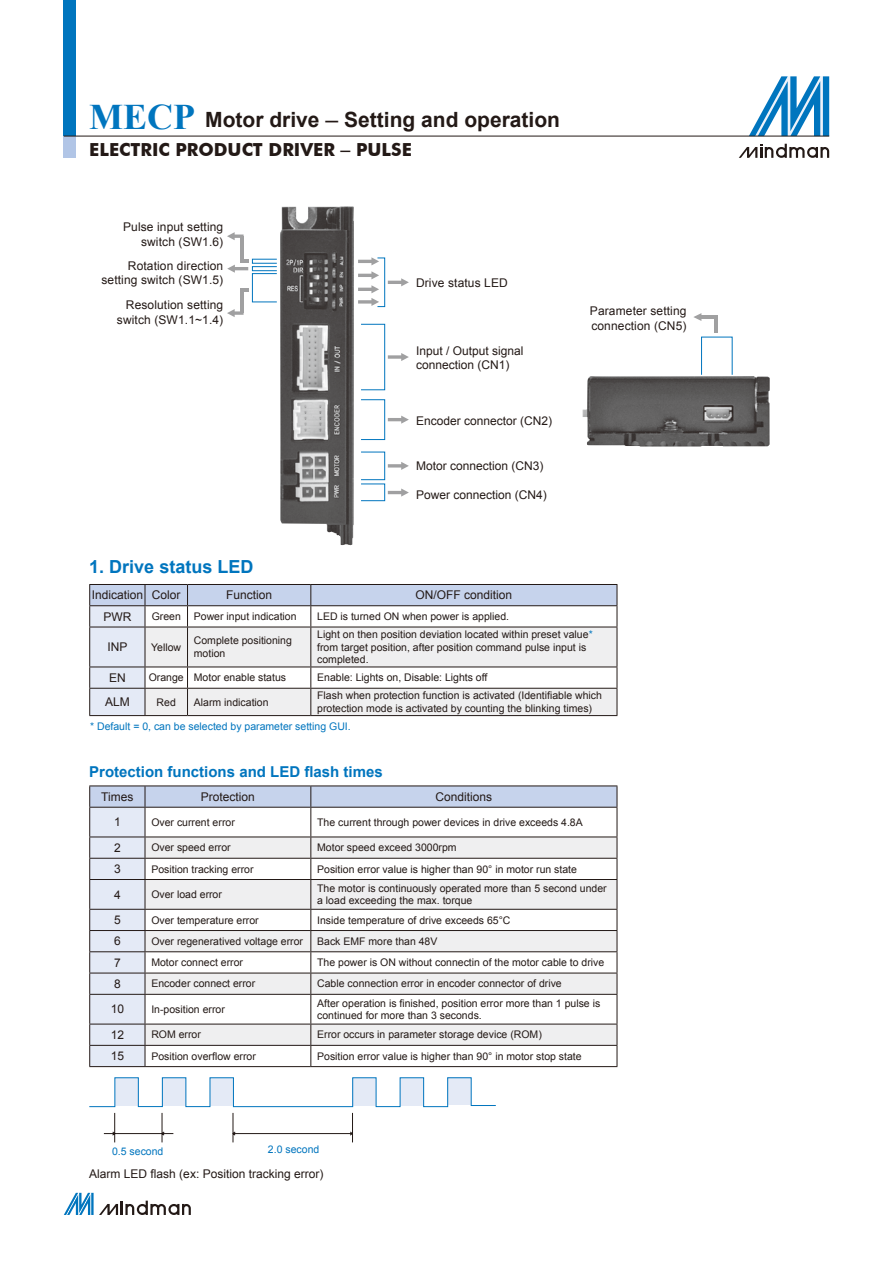
<style>
.page{position:relative;width:893px;height:1263px;background:#fff}
.page>*{position:absolute;margin:0;border:0;box-sizing:border-box;transform-origin:0 0}
.t1{font:700 21px "Arial";color:#231916}
.t2{font:700 18px "Futura BT";color:#231916}
.t3{font:700 18px "Arial";color:#0075be}
.t4{font:700 15px "Arial";color:#0075be}
.t5{font:12px/14.4px "Arial";color:#231916;text-align:right}
.t6{font:10.5px/12.6px "Arial";color:#231916}
.t7{font:10.5px "Arial";color:#0075be}
.s1{font-family:"Times New Roman";font-size:36px;color:#0075be}
.s2{font-weight:400}
.s3{font-family:"Arial";font-weight:400}
.s4{color:#0075be}
</style>
<div class="page">
<svg style="left:749px;top:76px;width:80px;height:60px"></svg>
<svg style="left:739px;top:144px;width:90px;height:14px"></svg>
<div style="left:64px;top:0;width:12px;height:136px;background:#0075be"></div>
<div style="left:64px;top:136px;width:12px;height:21px;background:#b1c5e6"></div>
<hr style="left:64px;top:136px;width:765px;height:1px;background:#231916">
<svg style="left:64px;top:1193px;width:127px;height:22px"></svg>
<svg style="left:89px;top:584px;width:529px;height:132px"></svg>
<hr style="left:89px;top:715px;width:56px;height:1px;background:#231916">
<hr style="left:145px;top:715px;width:43px;height:1px;background:#231916">
<hr style="left:188px;top:715px;width:123px;height:1px;background:#231916">
<hr style="left:311px;top:715px;width:306px;height:1px;background:#231916">
<hr style="left:89px;top:785px;width:56px;height:1px;background:#231916">
<hr style="left:145px;top:785px;width:166px;height:1px;background:#231916">
<hr style="left:311px;top:785px;width:306px;height:1px;background:#231916">
<svg style="left:89px;top:786px;width:529px;height:280px"></svg>
<hr style="left:89px;top:1066px;width:56px;height:1px;background:#231916">
<hr style="left:145px;top:1066px;width:166px;height:1px;background:#231916">
<hr style="left:311px;top:1066px;width:306px;height:1px;background:#231916">
<img style="left:280px;top:206px;width:74px;height:339px">
<img style="left:583px;top:376px;width:187px;height:71px">
<svg style="left:358px;top:257px;width:19px;height:8px"></svg>
<svg style="left:358px;top:271px;width:19px;height:8px"></svg>
<svg style="left:388px;top:278px;width:21px;height:8px"></svg>
<svg style="left:388px;top:353px;width:21px;height:8px"></svg>
<svg style="left:388px;top:416px;width:21px;height:8px"></svg>
<svg style="left:388px;top:462px;width:21px;height:8px"></svg>
<svg style="left:388px;top:488px;width:21px;height:9px"></svg>
<svg style="left:358px;top:285px;width:19px;height:21px"></svg>
<div style="left:252px;top:266px;width:25px;height:5px;border:1px solid #0075be"></div>
<div style="left:377px;top:257px;width:8px;height:50px;border:1px solid #0075be"></div>
<div style="left:361px;top:324px;width:24px;height:66px;border:1px solid #0075be"></div>
<div style="left:361px;top:399px;width:24px;height:41px;border:1px solid #0075be"></div>
<div style="left:361px;top:452px;width:24px;height:28px;border:1px solid #0075be"></div>
<div style="left:361px;top:483px;width:24px;height:18px;border:1px solid #0075be"></div>
<div style="left:252px;top:273px;width:25px;height:29px;border:1px solid #0075be"></div>
<hr style="left:715px;top:315px;width:3px;height:18px;background:#a0a0a1">
<hr style="left:700px;top:315px;width:18px;height:4px;background:#a0a0a1">
<svg style="left:693px;top:313px;width:8px;height:8px"></svg>
<svg style="left:227px;top:232px;width:17px;height:8px"></svg>
<hr style="left:240px;top:236px;width:4px;height:25px;background:#a0a0a1">
<svg style="left:227px;top:260px;width:21px;height:13px"></svg>
<svg style="left:227px;top:309px;width:17px;height:8px"></svg>
<hr style="left:240px;top:290px;width:4px;height:23px;background:#a0a0a1">
<svg style="left:240px;top:288px;width:8px;height:4px"></svg>
<svg style="left:89px;top:1077px;width:407px;height:66px"></svg>
<p class="t1" style="left:89px;top:106px;width:472px"><span class="s1">MECP</span> Motor drive <span class="s2">–</span> Setting and operation</p>
<p class="t2" style="left:89px;top:139px;width:324px">ELECTRIC PRODUCT DRIVER <span class="s3">–</span> PULSE</p>
<p class="t5" style="left:123px;top:220px;width:102px">Pulse input setting switch (SW1.6)</p>
<p class="t5" style="left:101px;top:258px;width:123px">Rotation direction setting switch (SW1.5)</p>
<p class="t5" style="left:117px;top:298px;width:108px">Resolution setting switch (SW1.1~1.4)</p>
<p class="t3" style="left:89px;top:554px;width:166px">1. Drive status LED</p>
<p class="t5" style="left:416px;top:275px;width:93px">Drive status LED</p>
<p class="t5" style="left:416px;top:344px;width:109px;text-align:left">Input / Output signal connection (CN1)</p>
<p class="t5" style="left:416px;top:413px;width:138px">Encoder connector (CN2)</p>
<p class="t5" style="left:416px;top:459px;width:129px">Motor connection (CN3)</p>
<p class="t5" style="left:416px;top:487px;width:132px">Power connection (CN4)</p>
<p class="t5" style="left:590px;top:304px;width:98px;text-align:left">Parameter setting connection (CN5)</p>
<p class="t5" style="left:92px;top:588px;width:53px">Indication</p>
<p class="t5" style="left:152px;top:588px;width:30px">Color</p>
<p class="t5" style="left:226px;top:588px;width:48px">Function</p>
<p class="t5" style="left:416px;top:588px;width:98px">ON/OFF condition</p>
<p class="t5" style="left:103px;top:609px;width:29px">PWR</p>
<p class="t6" style="left:152px;top:610px;width:31px">Green</p>
<p class="t6" style="left:194px;top:610px;width:104px">Power input indication</p>
<p class="t6" style="left:317px;top:610px;width:193px">LED is turned ON when power is applied.</p>
<p class="t5" style="left:107px;top:640px;width:22px">INP</p>
<p class="t6" style="left:151px;top:641px;width:31px">Yellow</p>
<p class="t6" style="left:194px;top:634px;width:100px">Complete positioning motion</p>
<p class="t6" style="left:317px;top:628px;width:277px">Light on then position deviation located within preset value<span class="s4">* </span>from target position, after position command pulse input is completed.</p>
<p class="t5" style="left:109px;top:670px;width:18px">EN</p>
<p class="t6" style="left:149px;top:671px;width:37px">Orange</p>
<p class="t6" style="left:194px;top:671px;width:94px">Motor enable status</p>
<p class="t6" style="left:317px;top:671px;width:172px">Enable: Lights on, Disable: Lights off</p>
<p class="t5" style="left:105px;top:695px;width:26px">ALM</p>
<p class="t6" style="left:157px;top:696px;width:21px">Red</p>
<p class="t6" style="left:194px;top:696px;width:76px">Alarm indication</p>
<p class="t6" style="left:317px;top:689px;width:286px">Flash when protection function is activated (Identifiable which protection mode is activated by counting the blinking times)</p>
<p class="t7" style="left:90px;top:720px;width:262px">* Default = 0, can be selected by parameter setting GUI.</p>
<p class="t4" style="left:89px;top:761px;width:295px">Protection functions and LED flash times</p>
<p class="t5" style="left:101px;top:789px;width:34px">Times</p>
<p class="t5" style="left:201px;top:789px;width:56px">Protection</p>
<p class="t5" style="left:436px;top:789px;width:58px">Conditions</p>
<p class="t5" style="left:114px;top:815px;width:8px">1</p>
<p class="t6" style="left:151px;top:816px;width:85px">Over current error</p>
<p class="t6" style="left:317px;top:816px;width:267px">The current through power devices in drive exceeds 4.8A</p>
<p class="t5" style="left:114px;top:840px;width:8px">2</p>
<p class="t6" style="left:151px;top:841px;width:81px">Over speed error</p>
<p class="t6" style="left:317px;top:841px;width:141px">Motor speed exceed 3000rpm</p>
<p class="t5" style="left:114px;top:862px;width:8px">3</p>
<p class="t6" style="left:151px;top:863px;width:104px">Position tracking error</p>
<p class="t6" style="left:317px;top:863px;width:261px">Position error value is higher than 90° in motor run state</p>
<p class="t5" style="left:114px;top:887px;width:8px">4</p>
<p class="t6" style="left:151px;top:888px;width:72px">Over load error</p>
<p class="t6" style="left:317px;top:882px;width:291px">The motor is continuously operated more than 5 second under a load exceeding the max. torque</p>
<p class="t5" style="left:114px;top:913px;width:8px">5</p>
<p class="t6" style="left:151px;top:914px;width:109px">Over temperature error</p>
<p class="t6" style="left:317px;top:914px;width:195px">Inside temperature of drive exceeds 65°C</p>
<p class="t5" style="left:114px;top:934px;width:8px">6</p>
<p class="t6" style="left:151px;top:935px;width:153px">Over regeneratived voltage error</p>
<p class="t6" style="left:317px;top:935px;width:122px">Back EMF more than 48V</p>
<p class="t5" style="left:114px;top:955px;width:8px">7</p>
<p class="t6" style="left:151px;top:956px;width:93px">Motor connect error</p>
<p class="t6" style="left:317px;top:956px;width:289px">The power is ON without connectin of the motor cable to drive</p>
<p class="t5" style="left:114px;top:976px;width:8px">8</p>
<p class="t6" style="left:151px;top:977px;width:105px">Encoder connect error</p>
<p class="t6" style="left:317px;top:977px;width:246px">Cable connection error in encoder connector of drive</p>
<p class="t5" style="left:111px;top:1002px;width:15px">10</p>
<p class="t6" style="left:151px;top:1003px;width:75px">In-position error</p>
<p class="t6" style="left:317px;top:997px;width:285px">After operation is finished, position error more than 1 pulse is continued for more than 3 seconds.</p>
<p class="t5" style="left:111px;top:1028px;width:15px">12</p>
<p class="t6" style="left:151px;top:1028px;width:51px">ROM error</p>
<p class="t6" style="left:317px;top:1028px;width:226px">Error occurs in parameter storage device (ROM)</p>
<p class="t5" style="left:111px;top:1049px;width:15px">15</p>
<p class="t6" style="left:151px;top:1050px;width:106px">Position overflow error</p>
<p class="t6" style="left:317px;top:1050px;width:266px">Position error value is higher than 90° in motor stop state</p>
<p class="t7" style="left:112px;top:1144px;width:53px">0.5 second</p>
<p class="t7" style="left:268px;top:1143px;width:53px">2.0 second</p>
<p class="t5" style="left:89px;top:1167px;width:236px">Alarm LED flash (ex: Position tracking error)</p>
</div>
